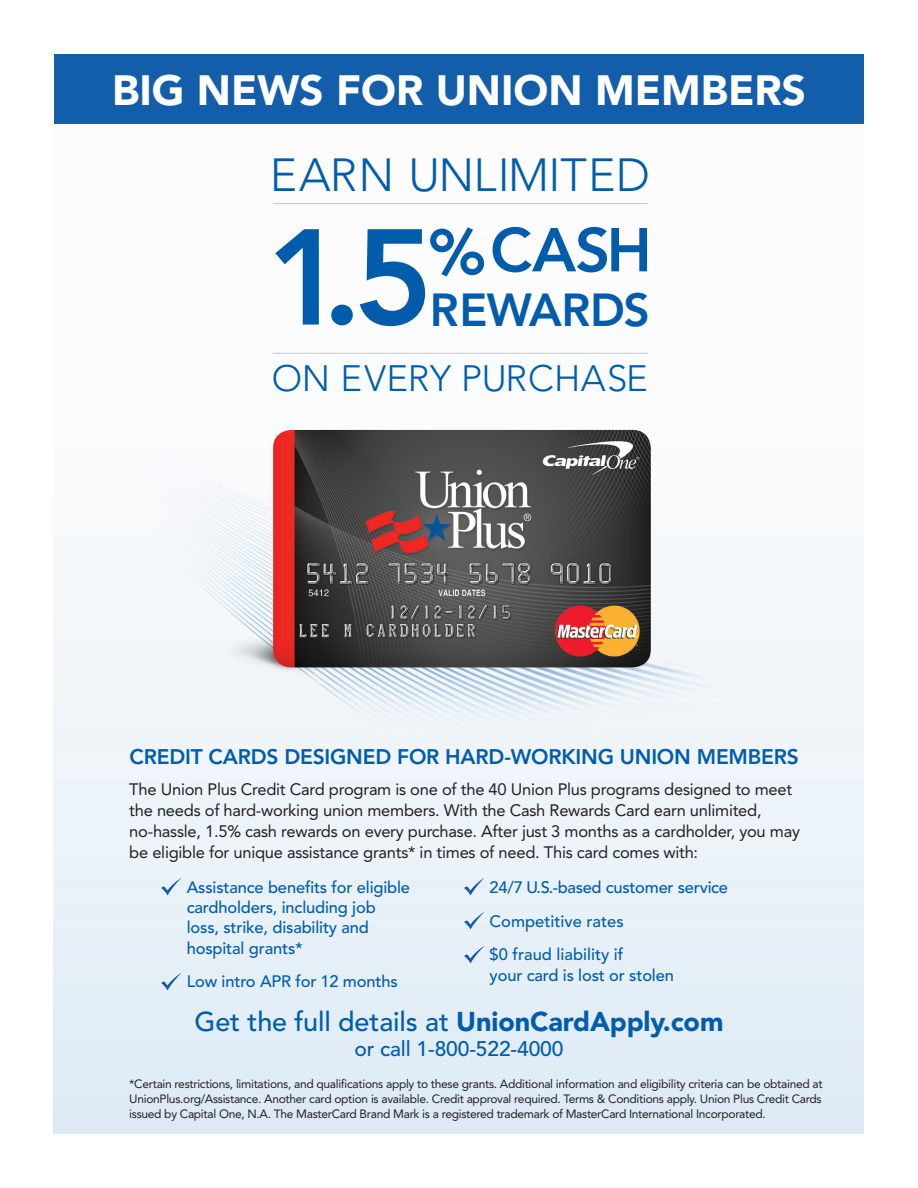
<style>
.page{position:relative;width:918px;height:1188px;background:#fff}
.page>*{position:absolute;margin:0;border:0;box-sizing:border-box;transform-origin:0 0}
.t1{font:800 134.7px "Avenir LT Std";color:#015dab}
.t2{font:800 63.75px "Avenir LT Std";color:#015dab}
.t3{font:800 61.2px "Avenir LT Std";color:#015dab}
.t4{font:300 46.05px "Avenir LT Std";letter-spacing:.005em;color:#015dab}
.t5{font:800 45.9px "Avenir LT Std";letter-spacing:-.01em;color:#015dab}
.t6{font:900 42px "Avenir LT Std";color:#fff}
.t7{font:300 36.45px "Avenir LT Std";letter-spacing:.01em;color:#015dab}
.t8{font:500 27px "Avenir LT Std";letter-spacing:-.005em;color:#015dab}
.t9{font:800 21px "Avenir LT Std";letter-spacing:-.01em;color:#015dab}
.t10{font:500 21px "Avenir LT Std";letter-spacing:-.005em;color:#015dab}
.t11{font:16.5px/21px "Avenir LT Std";letter-spacing:-.015em;color:#231f20}
.t12{font:500 16.5px/20.2px "Avenir LT Std";letter-spacing:-.01em;color:#015dab}
.t13{font:12px/15px "Avenir LT Std";letter-spacing:-.025em;color:#231f20;text-align:justify}
.s1{font-weight:900}
</style>
<div class="page">
<div style="left:54px;top:104px;width:810px;height:1030px;background:linear-gradient(to bottom,#fffffe,#e1edf6)"></div>
<div style="left:54px;top:54px;width:810px;height:69px;background:#135eab"></div>
<hr style="left:273px;top:353px;width:375px;height:1px;background:#cdced0">
<hr style="left:273px;top:203px;width:375px;height:1px;background:#cdced0">
<img style="left:159px;top:874px;width:23px;height:23px">
<img style="left:159px;top:969px;width:23px;height:23px">
<img style="left:462px;top:874px;width:23px;height:23px">
<img style="left:462px;top:908px;width:23px;height:23px">
<img style="left:462px;top:942px;width:23px;height:23px">
<img style="left:132px;top:385px;width:637px;height:358px">
<img style="left:273px;top:430px;width:378px;height:237px">
<p class="t6" style="left:112px;top:65px;width:695px">BIG NEWS FOR UNION MEMBERS</p>
<p class="t4" style="left:270px;top:148px;width:382px">EARN UNLIMITED</p>
<p class="t3" style="left:490px;top:214px;width:163px">CASH</p>
<p class="t2" style="left:428px;top:215px;width:59px">%</p>
<p class="t1" style="left:267px;top:198px;width:169px">1.5</p>
<p class="t5" style="left:430px;top:283px;width:221px">REWARDS</p>
<p class="t7" style="left:272px;top:357px;width:377px">ON EVERY PURCHASE</p>
<p class="t9" style="left:130px;top:744px;width:671px">CREDIT CARDS DESIGNED FOR HARD-WORKING UNION MEMBERS</p>
<p class="t11" style="left:129px;top:779px;width:672px">The Union Plus Credit Card program is one of the 40 Union Plus programs designed to meet the needs of hard-working union members. With the Cash Rewards Card earn unlimited, no-hassle, 1.5% cash rewards on every purchase. After just 3 months as a cardholder, you may be eligible for unique assistance grants* in times of need. This card comes with:</p>
<p class="t12" style="left:187px;top:877px;width:225px">Assistance benefits for eligible cardholders, including job loss, strike, disability and hospital grants*</p>
<p class="t12" style="left:187px;top:972px;width:212px">Low intro APR for 12 months</p>
<p class="t12" style="left:490px;top:877px;width:240px">24/7 U.S.-based customer service</p>
<p class="t12" style="left:490px;top:911px;width:136px">Competitive rates</p>
<p class="t12" style="left:490px;top:945px;width:186px">$0 fraud liability if<br>your card is lost or stolen</p>
<p class="t8" style="left:195px;top:1006px;width:530px">Get the full details at <span class="s1">UnionCardApply.com</span></p>
<p class="t10" style="left:354px;top:1037px;width:211px">or call 1-800-522-4000</p>
<p class="t13" style="left:129px;top:1077px;width:695px">*Certain restrictions, limitations, and qualifications apply to these grants. Additional information and eligibility criteria can be obtained at UnionPlus.org/Assistance. Another card option is available. Credit approval required. Terms &amp; Conditions apply. Union Plus Credit Cards issued by Capital One, N.A. The MasterCard Brand Mark is a registered trademark of MasterCard International Incorporated.</p>
</div>
